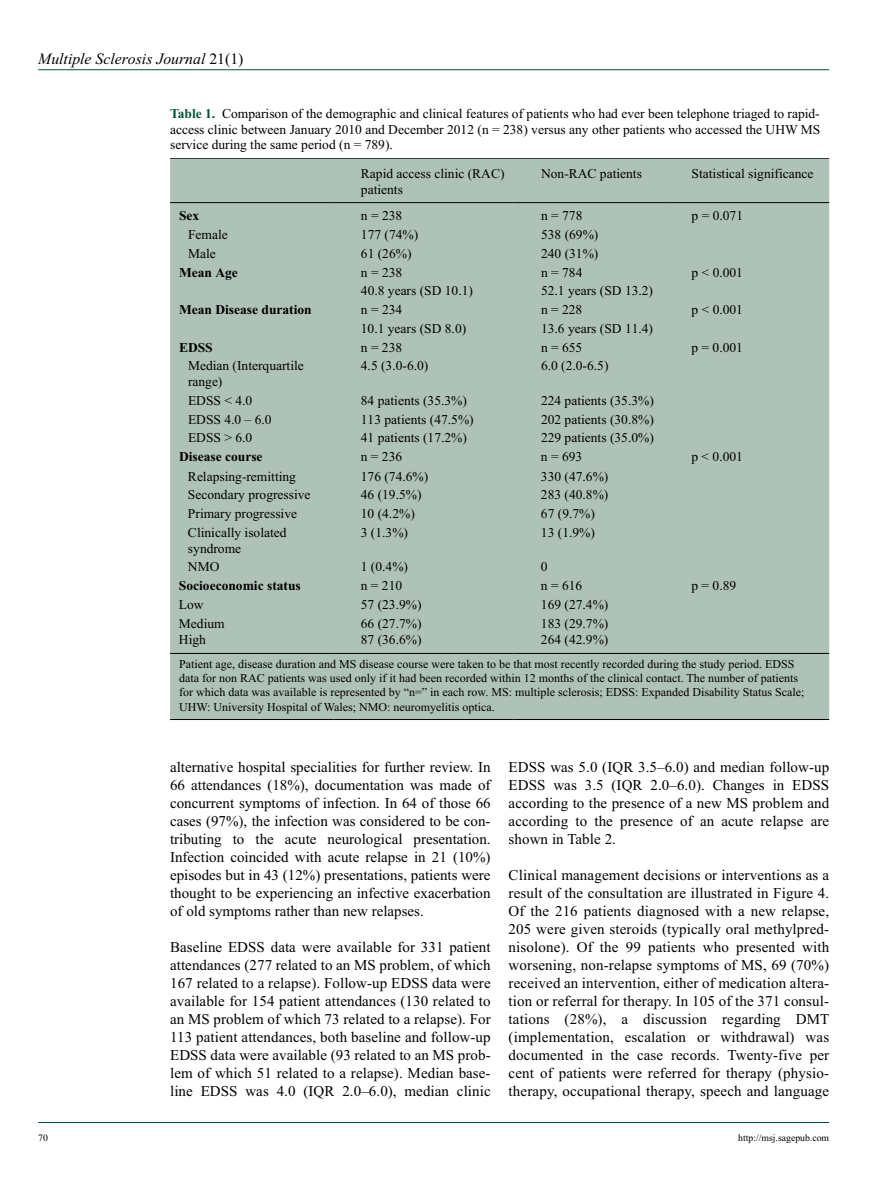
<style>
.page{position:relative;width:893px;height:1191px;background:#fff}
.page>*{position:absolute;margin:0;border:0;box-sizing:border-box;transform-origin:0 0}
.t1{font:italic 15.75px "Times New Roman";color:#000}
.t2{font:15px/18px "Times New Roman";letter-spacing:.005em;color:#000;text-align:justify}
.t3{font:13.5px/15.8px "Times New Roman";color:#000}
.t4{font:700 13.5px "Times New Roman";color:#000}
.t5{font:12px/14.2px "Times New Roman";color:#000}
.t6{font:9.75px "Times New Roman";color:#000}
.s1{font-style:normal}
.s2{font-weight:700;color:#005437}
</style>
<div class="page">
<hr style="left:38px;top:69px;width:791px;height:1px;background:#005437">
<hr style="left:38px;top:1122px;width:791px;height:1px;background:#005437">
<hr style="left:170px;top:158px;width:659px;height:1px;background:#000">
<div style="left:170px;top:159px;width:659px;height:560px;background:#afc2b8"></div>
<hr style="left:170px;top:202px;width:163px;height:1px;background:#000">
<hr style="left:333px;top:202px;width:181px;height:1px;background:#000">
<hr style="left:514px;top:202px;width:150px;height:1px;background:#000">
<hr style="left:664px;top:202px;width:165px;height:1px;background:#000">
<hr style="left:170px;top:653px;width:163px;height:1px;background:#000">
<hr style="left:333px;top:653px;width:181px;height:1px;background:#000">
<hr style="left:514px;top:653px;width:150px;height:1px;background:#000">
<hr style="left:664px;top:653px;width:165px;height:1px;background:#000">
<hr style="left:170px;top:719px;width:163px;height:1px;background:#000">
<hr style="left:333px;top:719px;width:181px;height:1px;background:#000">
<hr style="left:514px;top:719px;width:150px;height:1px;background:#000">
<hr style="left:664px;top:719px;width:165px;height:1px;background:#000">
<p class="t1" style="left:38px;top:50px;width:207px">Multiple Sclerosis Journal <span class="s1">21(1)</span></p>
<p class="t3" style="left:170px;top:105px;width:652px;text-align:justify"><span class="s2">Table 1.</span> Comparison of the demographic and clinical features of patients who had ever been telephone triaged to rapid&shy;access clinic between January 2010 and December 2012 (n = 238) versus any other patients who accessed the UHW MS service during the same period (n = 789).</p>
<p class="t3" style="left:361px;top:165px;width:145px">Rapid access clinic (RAC) patients</p>
<p class="t3" style="left:541px;top:165px;width:102px">Non-RAC patients</p>
<p class="t3" style="left:692px;top:165px;width:123px">Statistical significance</p>
<p class="t4" style="left:179px;top:208px;width:22px">Sex</p>
<p class="t3" style="left:361px;top:208px;width:43px">n = 238</p>
<p class="t3" style="left:541px;top:208px;width:43px">n = 778</p>
<p class="t3" style="left:692px;top:208px;width:53px">p = 0.071</p>
<p class="t3" style="left:188px;top:226px;width:41px">Female</p>
<p class="t3" style="left:361px;top:226px;width:59px">177 (74%)</p>
<p class="t3" style="left:541px;top:226px;width:59px">538 (69%)</p>
<p class="t3" style="left:188px;top:245px;width:29px">Male</p>
<p class="t3" style="left:361px;top:245px;width:52px">61 (26%)</p>
<p class="t3" style="left:541px;top:245px;width:59px">240 (31%)</p>
<p class="t4" style="left:179px;top:264px;width:60px">Mean Age</p>
<p class="t3" style="left:361px;top:264px;width:43px">n = 238</p>
<p class="t3" style="left:541px;top:264px;width:43px">n = 784</p>
<p class="t3" style="left:692px;top:264px;width:53px">p &lt; 0.001</p>
<p class="t3" style="left:361px;top:283px;width:114px">40.8 years (SD 10.1)</p>
<p class="t3" style="left:541px;top:283px;width:114px">52.1 years (SD 13.2)</p>
<p class="t4" style="left:179px;top:302px;width:134px">Mean Disease duration</p>
<p class="t3" style="left:361px;top:302px;width:43px">n = 234</p>
<p class="t3" style="left:541px;top:302px;width:43px">n = 228</p>
<p class="t3" style="left:691px;top:302px;width:53px">p &lt; 0.001</p>
<p class="t3" style="left:361px;top:320px;width:107px">10.1 years (SD 8.0)</p>
<p class="t3" style="left:541px;top:320px;width:114px">13.6 years (SD 11.4)</p>
<p class="t4" style="left:179px;top:339px;width:35px">EDSS</p>
<p class="t3" style="left:361px;top:339px;width:43px">n = 238</p>
<p class="t3" style="left:541px;top:339px;width:43px">n = 655</p>
<p class="t3" style="left:691px;top:339px;width:53px">p = 0.001</p>
<p class="t3" style="left:188px;top:358px;width:117px">Median (Interquartile range)</p>
<p class="t3" style="left:361px;top:358px;width:69px">4.5 (3.0-6.0)</p>
<p class="t3" style="left:541px;top:358px;width:69px">6.0 (2.0-6.5)</p>
<p class="t3" style="left:188px;top:392px;width:66px">EDSS &lt; 4.0</p>
<p class="t3" style="left:361px;top:392px;width:108px">84 patients (35.3%)</p>
<p class="t3" style="left:541px;top:392px;width:114px">224 patients (35.3%)</p>
<p class="t3" style="left:188px;top:411px;width:85px">EDSS 4.0 – 6.0</p>
<p class="t3" style="left:361px;top:411px;width:114px">113 patients (47.5%)</p>
<p class="t3" style="left:541px;top:411px;width:114px">202 patients (30.8%)</p>
<p class="t3" style="left:188px;top:430px;width:66px">EDSS &gt; 6.0</p>
<p class="t3" style="left:361px;top:430px;width:108px">41 patients (17.2%)</p>
<p class="t3" style="left:541px;top:430px;width:114px">229 patients (35.0%)</p>
<p class="t4" style="left:179px;top:449px;width:85px">Disease course</p>
<p class="t3" style="left:361px;top:449px;width:43px">n = 236</p>
<p class="t3" style="left:541px;top:449px;width:43px">n = 693</p>
<p class="t3" style="left:691px;top:449px;width:53px">p &lt; 0.001</p>
<p class="t3" style="left:188px;top:468px;width:109px">Relapsing-remitting</p>
<p class="t3" style="left:361px;top:468px;width:69px">176 (74.6%)</p>
<p class="t3" style="left:541px;top:468px;width:69px">330 (47.6%)</p>
<p class="t3" style="left:188px;top:487px;width:124px">Secondary progressive</p>
<p class="t3" style="left:361px;top:487px;width:62px">46 (19.5%)</p>
<p class="t3" style="left:541px;top:487px;width:69px">283 (40.8%)</p>
<p class="t3" style="left:188px;top:505px;width:111px">Primary progressive</p>
<p class="t3" style="left:361px;top:505px;width:55px">10 (4.2%)</p>
<p class="t3" style="left:541px;top:505px;width:55px">67 (9.7%)</p>
<p class="t3" style="left:188px;top:524px;width:100px">Clinically isolated syndrome</p>
<p class="t3" style="left:361px;top:524px;width:49px">3 (1.3%)</p>
<p class="t3" style="left:541px;top:524px;width:55px">13 (1.9%)</p>
<p class="t3" style="left:188px;top:559px;width:33px">NMO</p>
<p class="t3" style="left:361px;top:559px;width:49px">1 (0.4%)</p>
<p class="t3" style="left:541px;top:559px;width:8px">0</p>
<p class="t4" style="left:179px;top:578px;width:123px">Socioeconomic status</p>
<p class="t3" style="left:361px;top:577px;width:43px">n = 210</p>
<p class="t3" style="left:541px;top:577px;width:43px">n = 616</p>
<p class="t3" style="left:691px;top:577px;width:46px">p = 0.89</p>
<p class="t3" style="left:179px;top:596px;width:26px">Low</p>
<p class="t3" style="left:361px;top:596px;width:62px">57 (23.9%)</p>
<p class="t3" style="left:541px;top:596px;width:69px">169 (27.4%)</p>
<p class="t3" style="left:179px;top:615px;width:47px">Medium</p>
<p class="t3" style="left:361px;top:615px;width:62px">66 (27.7%)</p>
<p class="t3" style="left:541px;top:615px;width:69px">183 (29.7%)</p>
<p class="t3" style="left:179px;top:632px;width:28px">High</p>
<p class="t3" style="left:361px;top:632px;width:62px">87 (36.6%)</p>
<p class="t3" style="left:541px;top:632px;width:69px">264 (42.9%)</p>
<p class="t5" style="left:179px;top:656px;width:627px">Patient age, disease duration and MS disease course were taken to be that most recently recorded during the study period. EDSS data for non RAC patients was used only if it had been recorded within 12 months of the clinical contact. The number of patients for which data was available is represented by “n=” in each row. MS: multiple sclerosis; EDSS: Expanded Disability Status Scale; UHW: University Hospital of Wales; NMO: neuromyelitis optica.</p>
<p class="t2" style="left:170px;top:758px;width:322px">alternative hospital specialities for further review. In 66 attendances (18%), documentation was made of concurrent symptoms of infection. In 64 of those 66 cases (97%), the infection was considered to be con&shy;tributing to the acute neurological presentation.<br>Infection coincided with acute relapse in 21 (10%) episodes but in 43 (12%) presentations, patients were thought to be experiencing an infective exacerbation of old symptoms rather than new relapses.</p>
<p class="t2" style="left:170px;top:938px;width:322px">Baseline EDSS data were available for 331 patient attendances (277 related to an MS problem, of which 167 related to a relapse). Follow-up EDSS data were available for 154 patient attendances (130 related to an MS problem of which 73 related to a relapse). For 113 patient attendances, both baseline and follow-up EDSS data were available (93 related to an MS prob&shy;lem of which 51 related to a relapse). Median base&shy;line EDSS was 4.0 (IQR 2.0–6.0), median clinic</p>
<p class="t2" style="left:509px;top:758px;width:322px">EDSS was 5.0 (IQR 3.5–6.0) and median follow-up EDSS was 3.5 (IQR 2.0–6.0). Changes in EDSS according to the presence of a new MS problem and according to the presence of an acute relapse are shown in Table 2.</p>
<p class="t2" style="left:509px;top:866px;width:322px">Clinical management decisions or interventions as a result of the consultation are illustrated in Figure 4.<br>Of the 216 patients diagnosed with a new relapse, 205 were given steroids (typically oral methylpred&shy;nisolone). Of the 99 patients who presented with worsening, non-relapse symptoms of MS, 69 (70%) received an intervention, either of medication altera&shy;tion or referral for therapy. In 105 of the 371 consul&shy;tations (28%), a discussion regarding DMT (implementation, escalation or withdrawal) was documented in the case records. Twenty-five per cent of patients were referred for therapy (physio&shy;therapy, occupational therapy, speech and language</p>
<p class="t6" style="left:38px;top:1132px;width:11px">70</p>
<p class="t6" style="left:738px;top:1132px;width:93px">http://msj.sagepub.com</p>
</div>
